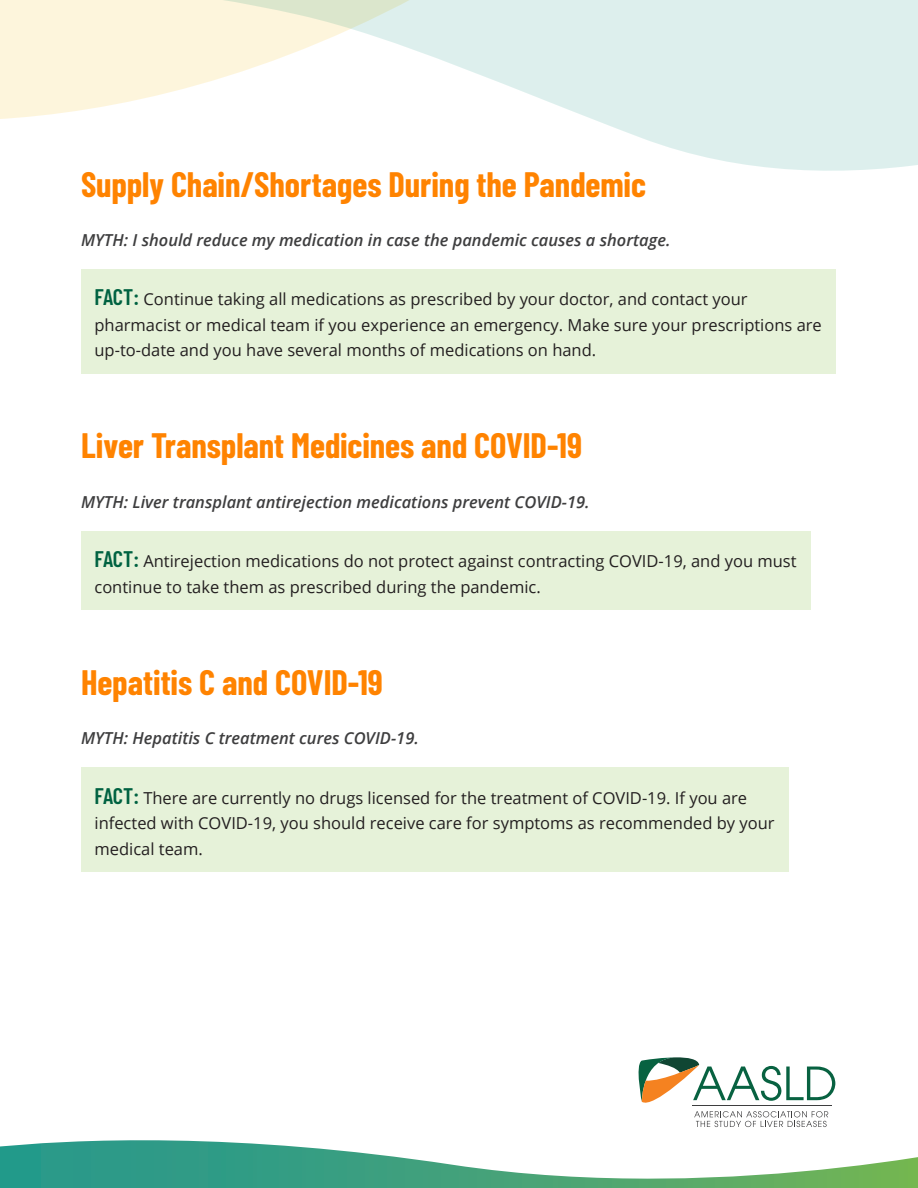
<style>
.page{position:relative;width:918px;height:1188px;background:#fff}
.page>*{position:absolute;margin:0;border:0;box-sizing:border-box;transform-origin:0 0}
.t1{font:700 34.5px "Barlow Condensed";color:#ff8300}
.Fact{font:16.5px/25.5px "Open Sans";color:#231f20}
.Myth{font:italic 600 16.5px "Open Sans";color:#3e3e3f}
.s1{font-family:"Barlow Condensed";font-weight:600;font-size:22.5px;color:#006241}
</style>
<div class="page">
<svg style="left:0;top:1127px;width:918px;height:61px"></svg>
<svg style="left:638px;top:1057px;width:197px;height:70px"></svg>
<div style="left:614px;top:0;width:304px;height:171px;background:#ddefed"></div>
<svg style="left:0;top:0;width:614px;height:128px"></svg>
<div style="left:81px;top:269px;width:754px;height:105px;background:#e6f2d9"></div>
<div style="left:81px;top:531px;width:729px;height:79px;background:#e6f2d9"></div>
<div style="left:81px;top:768px;width:707px;height:104px;background:#e6f2d9"></div>
<h2 class="t1" style="left:81px;top:160px;width:567px">Supply Chain/Shortages During the Pandemic</h2>
<p class="Myth" style="left:81px;top:229px;width:591px">MYTH: I should reduce my medication in case the pandemic causes a shortage.</p>
<p class="Fact" style="left:94px;top:286px;width:729px"><span class="s1">FACT:</span> Continue taking all medications as prescribed by your doctor, and contact your pharmacist or medical team if you experience an emergency. Make sure your prescriptions are up-to-date and you have several months of medications on hand.</p>
<h2 class="t1" style="left:81px;top:421px;width:503px">Liver Transplant Medicines and COVID-19</h2>
<p class="Myth" style="left:81px;top:491px;width:510px">MYTH: Liver transplant antirejection medications prevent COVID-19.</p>
<p class="Fact" style="left:94px;top:548px;width:704px"><span class="s1">FACT:</span> Antirejection medications do not protect against contracting COVID-19, and you must continue to take them as prescribed during the pandemic.</p>
<h2 class="t1" style="left:81px;top:658px;width:303px">Hepatitis C and COVID-19</h2>
<p class="Myth" style="left:81px;top:727px;width:339px">MYTH: Hepatitis C treatment cures COVID-19.</p>
<p class="Fact" style="left:94px;top:784px;width:682px"><span class="s1">FACT:</span> There are currently no drugs licensed for the treatment of COVID-19. If you are infected with COVID-19, you should receive care for symptoms as recommended by your medical team.</p>
</div>
